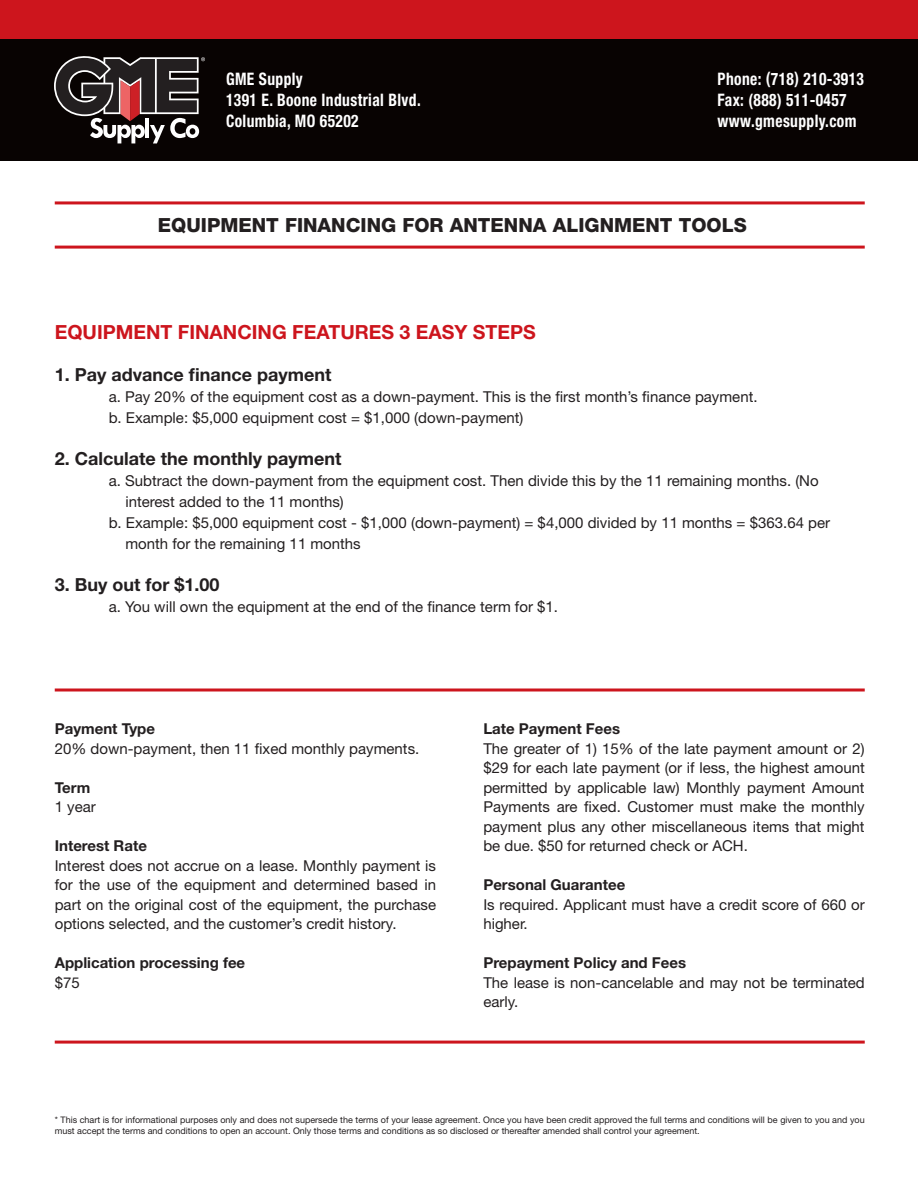
<style>
.page{position:relative;width:918px;height:1188px;background:#fff}
.page>*{position:absolute;margin:0;border:0;box-sizing:border-box;transform-origin:0 0}
.t1{font:800 19.5px "Helvetica Neue LT Std";color:#231f20}
.t2{font:700 19.5px "Helvetica Neue LT Std";color:#cd151d}
.t3{font:700 18px "Helvetica Neue LT Std";color:#231f20}
.t4{font:700 condensed 17.25px "Helvetica Neue LT Std";letter-spacing:.025em;color:#fff;scale:.9 1}
.t5{font:15px/19.5px "Helvetica Neue LT Std";color:#231f20;text-align:justify}
.t6{font:700 15px "Helvetica Neue LT Std";color:#231f20}
.t7{font:9px/10.8px "Helvetica Neue LT Std";color:#231f20}
</style>
<div class="page">
<div style="left:0;top:0;width:918px;height:47px;background:#cd151d"></div>
<div style="left:0;top:40px;width:918px;height:121px;background:#080302"></div>
<svg style="left:54px;top:56px;width:151px;height:87px"></svg>
<hr style="left:55px;top:246px;width:810px;height:3px;background:#cd151d">
<hr style="left:55px;top:201px;width:810px;height:3px;background:#cd151d">
<hr style="left:55px;top:1041px;width:810px;height:3px;background:#cd151d">
<svg style="left:55px;top:688px;width:810px;height:4px;background:#d94f55"></svg>
<p class="t4" style="left:226px;top:68px;width:87px">GME Supply</p>
<p class="t4" style="left:226px;top:89px;width:218px">1391 E. Boone Industrial Blvd.</p>
<p class="t4" style="left:226px;top:110px;width:149px">Columbia, MO 65202</p>
<p class="t4" style="left:718px;top:68px;width:164px">Phone: (718) 210-3913</p>
<p class="t4" style="left:718px;top:89px;width:145px">Fax: (888) 511-0457</p>
<p class="t4" style="left:718px;top:110px;width:156px">www.gmesupply.com</p>
<p class="t1" style="left:158px;top:213px;width:590px">EQUIPMENT FINANCING FOR ANTENNA ALIGNMENT TOOLS</p>
<p class="t2" style="left:55px;top:320px;width:483px">EQUIPMENT FINANCING FEATURES 3 EASY STEPS</p>
<p class="t3" style="left:55px;top:363px;width:278px">1. Pay advance finance payment</p>
<p class="t5" style="left:109px;top:387px;width:650px">a. Pay 20% of the equipment cost as a down-payment. This is the first month’s finance payment.</p>
<p class="t5" style="left:109px;top:408px;width:416px">b. Example: $5,000 equipment cost = $1,000 (down-payment)</p>
<p class="t3" style="left:55px;top:447px;width:288px">2. Calculate the monthly payment</p>
<p class="t5" style="left:109px;top:471px;width:711px">a. Subtract the down-payment from the equipment cost. Then divide this by the 11 remaining months. (No</p>
<p class="t5" style="left:125px;top:492px;width:220px">interest added to the 11 months)</p>
<p class="t5" style="left:109px;top:513px;width:723px">b. Example: $5,000 equipment cost - $1,000 (down-payment) = $4,000 divided by 11 months = $363.64 per</p>
<p class="t5" style="left:125px;top:534px;width:237px">month for the remaining 11 months</p>
<p class="t3" style="left:55px;top:573px;width:166px">3. Buy out for $1.00</p>
<p class="t5" style="left:109px;top:597px;width:451px">a. You will own the equipment at the end of the finance term for $1.</p>
<p class="t6" style="left:55px;top:720px;width:102px">Payment Type</p>
<p class="t5" style="left:55px;top:739px;width:366px">20% down-payment, then 11 fixed monthly payments.</p>
<p class="t6" style="left:55px;top:778px;width:37px">Term</p>
<p class="t5" style="left:55px;top:797px;width:43px">1 year</p>
<p class="t6" style="left:55px;top:837px;width:94px">Interest Rate</p>
<p class="t5" style="left:55px;top:856px;width:383px">Interest does not accrue on a lease. Monthly payment is for the use of the equipment and determined based in part on the original cost of the equipment, the purchase options selected, and the customer’s credit history.</p>
<p class="t6" style="left:55px;top:954px;width:192px">Application processing fee</p>
<p class="t5" style="left:55px;top:973px;width:27px">$75</p>
<p class="t6" style="left:483px;top:720px;width:138px">Late Payment Fees</p>
<p class="t5" style="left:483px;top:739px;width:383px">The greater of 1) 15% of the late payment amount or 2) $29 for each late payment (or if less, the highest amount permitted by applicable law) Monthly payment Amount Payments are fixed. Customer must make the monthly payment plus any other miscellaneous items that might be due. $50 for returned check or ACH.</p>
<p class="t6" style="left:483px;top:876px;width:143px">Personal Guarantee</p>
<p class="t5" style="left:483px;top:895px;width:383px">Is required. Applicant must have a credit score of 660 or higher.</p>
<p class="t6" style="left:483px;top:954px;width:204px">Prepayment Policy and Fees</p>
<p class="t5" style="left:483px;top:973px;width:383px">The lease is non-cancelable and may not be terminated early.</p>
<p class="t7" style="left:55px;top:1114px;width:812px">* This chart is for informational purposes only and does not supersede the terms of your lease agreement. Once you have been credit approved the full terms and conditions will be given to you and you must accept the terms and conditions to open an account. Only those terms and conditions as so disclosed or thereafter amended shall control your agreement.</p>
</div>
